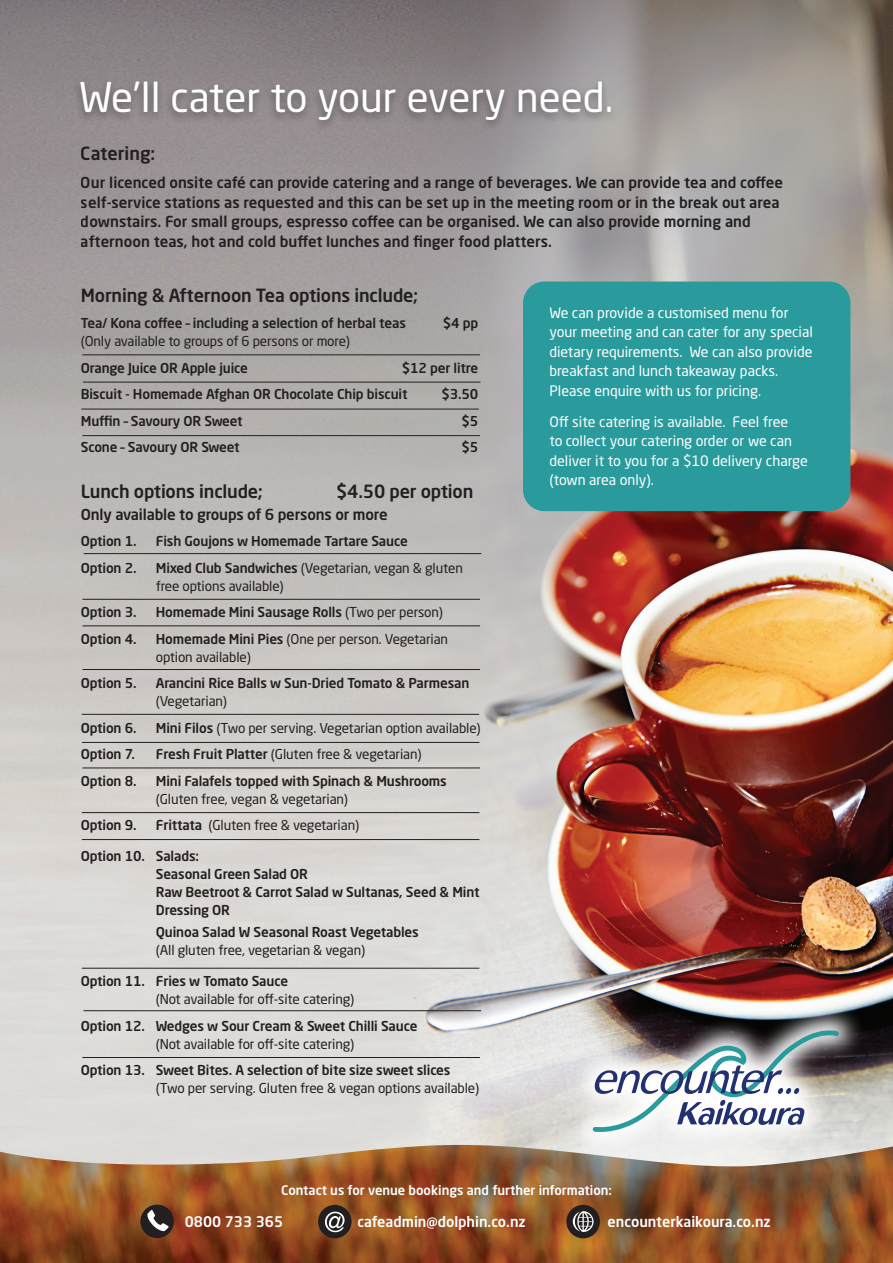
<style>
.page{position:relative;width:893px;height:1263px;background:#fff}
.page>*{position:absolute;margin:0;border:0;box-sizing:border-box;transform-origin:0 0}
.t1{font:40.5px "Neo Sans Std";color:#fff}
.t2{font:500 18px "Neo Sans Std";letter-spacing:-.01em;color:#231f20}
.t3{font:500 15px/19.5px "Neo Sans Std";color:#231f20}
.t4{font:500 14.4px "Neo Sans Std";color:#fff}
.t5{font:14.25px/19.5px "Neo Sans Std";color:#fff}
.t6{font:500 13.5px/18px "Neo Sans Std";letter-spacing:-.01em;color:#231f20}
.t7{font:13.5px/18px "Neo Sans Std";letter-spacing:-.01em;color:#231f20}
.t8{font:500 13.05px "Neo Sans Std";color:#fff}
.s1{font-weight:500}
.s2{font-weight:400}
</style>
<div class="page">
<img style="left:0;top:0;width:893px;height:1145px">
<div style="left:72px;top:78px;width:546px;height:54px;background:#231f20;opacity:.48"></div>
<svg style="left:566px;top:1004px;width:300px;height:141px;background:#a5a5a3"></svg>
<svg style="left:590px;top:1027px;width:251px;height:107px"></svg>
<img style="left:0;top:1145px;width:893px;height:118px">
<div style="left:140px;top:1204px;width:34px;height:34px;background:#231f20;border-radius:50%"></div>
<svg style="left:147px;top:1210px;width:22px;height:21px"></svg>
<div style="left:318px;top:1205px;width:34px;height:33px;background:#231f20;border-radius:50%"></div>
<svg style="left:325px;top:1212px;width:20px;height:20px"></svg>
<div style="left:566px;top:1205px;width:34px;height:33px;background:#231f20;border-radius:50%"></div>
<svg style="left:573px;top:1211px;width:20px;height:21px"></svg>
<hr style="left:84px;top:553px;width:397px;height:1px;background:#231f20">
<hr style="left:82px;top:742px;width:397px;height:1px;background:#231f20">
<hr style="left:82px;top:812px;width:397px;height:1px;background:#231f20">
<hr style="left:82px;top:839px;width:397px;height:1px;background:#231f20">
<hr style="left:82px;top:1057px;width:398px;height:1px;background:#231f20">
<hr style="left:82px;top:968px;width:397px;height:1px;background:#231f20">
<hr style="left:83px;top:1010px;width:398px;height:1px;background:#231f20">
<hr style="left:82px;top:599px;width:398px;height:1px;background:#231f20">
<hr style="left:82px;top:626px;width:398px;height:1px;background:#231f20">
<hr style="left:82px;top:669px;width:398px;height:1px;background:#231f20">
<hr style="left:82px;top:714px;width:397px;height:1px;background:#231f20">
<hr style="left:82px;top:768px;width:398px;height:1px;background:#231f20">
<hr style="left:82px;top:355px;width:398px;height:1px;background:#231f20">
<hr style="left:83px;top:382px;width:397px;height:1px;background:#231f20">
<hr style="left:81px;top:409px;width:398px;height:1px;background:#231f20">
<hr style="left:82px;top:435px;width:398px;height:1px;background:#231f20">
<div style="left:523px;top:281px;width:327px;height:230px;background:#2a9b9d;border-radius:21px"></div>
<h1 class="t1" style="left:79px;top:72px;width:536px">We’ll cater to your every need.</h1>
<h2 class="t2" style="left:81px;top:142px;width:76px">Catering:</h2>
<p class="t3" style="left:81px;top:173px;width:704px">Our licenced onsite café can provide catering and a range of beverages. We can provide tea and coffee self-service stations as requested and this can be set up in the meeting room or in the break out area downstairs. For small groups, espresso coffee can be organised. We can also provide morning and afternoon teas, hot and cold buffet lunches and finger food platters.</p>
<h2 class="t2" style="left:81px;top:283px;width:339px">Morning &amp; Afternoon Tea options include;</h2>
<p class="t6" style="left:81px;top:314px;width:327px">Tea/ Kona coffee – including a selection of herbal teas</p>
<p class="t6" style="left:443px;top:314px;width:37px">$4 pp</p>
<p class="t7" style="left:81px;top:332px;width:271px">(Only available to groups of 6 persons or more)</p>
<p class="t6" style="left:81px;top:358px;width:169px">Orange Juice OR Apple juice</p>
<p class="t6" style="left:81px;top:354px;width:399px;line-height:26.5px;text-indent:321px">$12 per litre<br>Biscuit - Homemade Afghan OR Chocolate Chip biscuit</p>
<p class="t6" style="left:441px;top:385px;width:38px">$3.50</p>
<p class="t6" style="left:81px;top:411px;width:163px">Muffin – Savoury OR Sweet</p>
<p class="t6" style="left:461px;top:411px;width:18px">$5</p>
<p class="t6" style="left:81px;top:438px;width:160px">Scone – Savoury OR Sweet</p>
<p class="t6" style="left:461px;top:438px;width:18px">$5</p>
<h2 class="t2" style="left:81px;top:479px;width:183px">Lunch options include;</h2>
<h2 class="t2" style="left:336px;top:479px;width:139px">$4.50 per option</h2>
<p class="t3" style="left:81px;top:504px;width:308px">Only available to groups of 6 persons or more</p>
<p class="t6" style="left:81px;top:532px;width:57px">Option 1.</p>
<p class="t6" style="left:156px;top:532px;width:253px">Fish Goujons w Homemade Tartare Sauce</p>
<p class="t6" style="left:81px;top:558px;width:57px">Option 2.</p>
<p class="t7" style="left:156px;top:559px;width:309px"><span class="s1">Mixed Club Sandwiches</span> (Vegetarian, vegan &amp; gluten free options available)</p>
<p class="t6" style="left:81px;top:603px;width:57px">Option 3.</p>
<p class="t6" style="left:156px;top:603px;width:289px">Homemade Mini Sausage Rolls <span class="s2">(Two per person)</span></p>
<p class="t6" style="left:81px;top:629px;width:57px">Option 4.</p>
<p class="t7" style="left:156px;top:630px;width:294px"><span class="s1">Homemade Mini Pies</span> (One per person. Vegetarian option available)</p>
<p class="t6" style="left:81px;top:674px;width:57px">Option 5.</p>
<p class="t6" style="left:156px;top:674px;width:315px">Arancini Rice Balls w Sun-Dried Tomato &amp; Parmesan</p>
<p class="t7" style="left:156px;top:692px;width:73px">(Vegetarian)</p>
<p class="t6" style="left:81px;top:718px;width:57px">Option 6.</p>
<p class="t7" style="left:156px;top:719px;width:326px"><span class="s1">Mini Filos</span> (Two per serving. Vegetarian option available)</p>
<p class="t6" style="left:81px;top:745px;width:56px">Option 7.</p>
<p class="t7" style="left:156px;top:745px;width:267px"><span class="s1">Fresh Fruit Platter</span> (Gluten free &amp; vegetarian)</p>
<p class="t6" style="left:81px;top:771px;width:57px">Option 8.</p>
<p class="t6" style="left:156px;top:771px;width:293px">Mini Falafels topped with Spinach &amp; Mushrooms</p>
<p class="t7" style="left:156px;top:790px;width:194px">(Gluten free, vegan &amp; vegetarian)</p>
<p class="t6" style="left:81px;top:816px;width:57px">Option 9.</p>
<p class="t7" style="left:156px;top:816px;width:205px"><span class="s1">Frittata</span> (Gluten free &amp; vegetarian)</p>
<p class="t6" style="left:156px;top:847px;width:325px;text-indent:-75px">Option 10. Salads:<br>Seasonal Green Salad OR<br>Raw Beetroot &amp; Carrot Salad w Sultanas, Seed &amp; Mint<br>Dressing OR</p>
<p class="t6" style="left:156px;top:923px;width:264px">Quinoa Salad W Seasonal Roast Vegetables</p>
<p class="t7" style="left:156px;top:941px;width:211px">(All gluten free, vegetarian &amp; vegan)</p>
<p class="t6" style="left:81px;top:972px;width:209px">Option 11. Fries w Tomato Sauce</p>
<p class="t7" style="left:156px;top:990px;width:200px">(Not available for off-site catering)</p>
<p class="t6" style="left:81px;top:1016px;width:338px">Option 12. Wedges w Sour Cream &amp; Sweet Chilli Sauce</p>
<p class="t7" style="left:156px;top:1034px;width:200px">(Not available for off-site catering)</p>
<p class="t6" style="left:81px;top:1061px;width:371px">Option 13. Sweet Bites. A selection of bite size sweet slices</p>
<p class="t7" style="left:156px;top:1079px;width:325px">(Two per serving. Gluten free &amp; vegan options available)</p>
<p class="t5" style="left:549px;top:303px;width:265px">We can provide a customised menu for your meeting and can cater for any special dietary requirements. We can also provide breakfast and lunch takeaway packs.<br>Please enquire with us for pricing.</p>
<p class="t5" style="left:549px;top:412px;width:260px">Off site catering is available. Feel free<br>to collect your catering order or we can deliver it to you for a $10 delivery charge (town area only).</p>
<p class="t8" style="left:281px;top:1182px;width:332px">Contact us for venue bookings and further information:</p>
<p class="t4" style="left:357px;top:1212px;width:170px">cafeadmin@dolphin.co.nz</p>
<p class="t4" style="left:608px;top:1212px;width:165px">encounterkaikoura.co.nz</p>
<p class="t4" style="left:185px;top:1212px;width:100px">0800 733 365</p>
</div>
